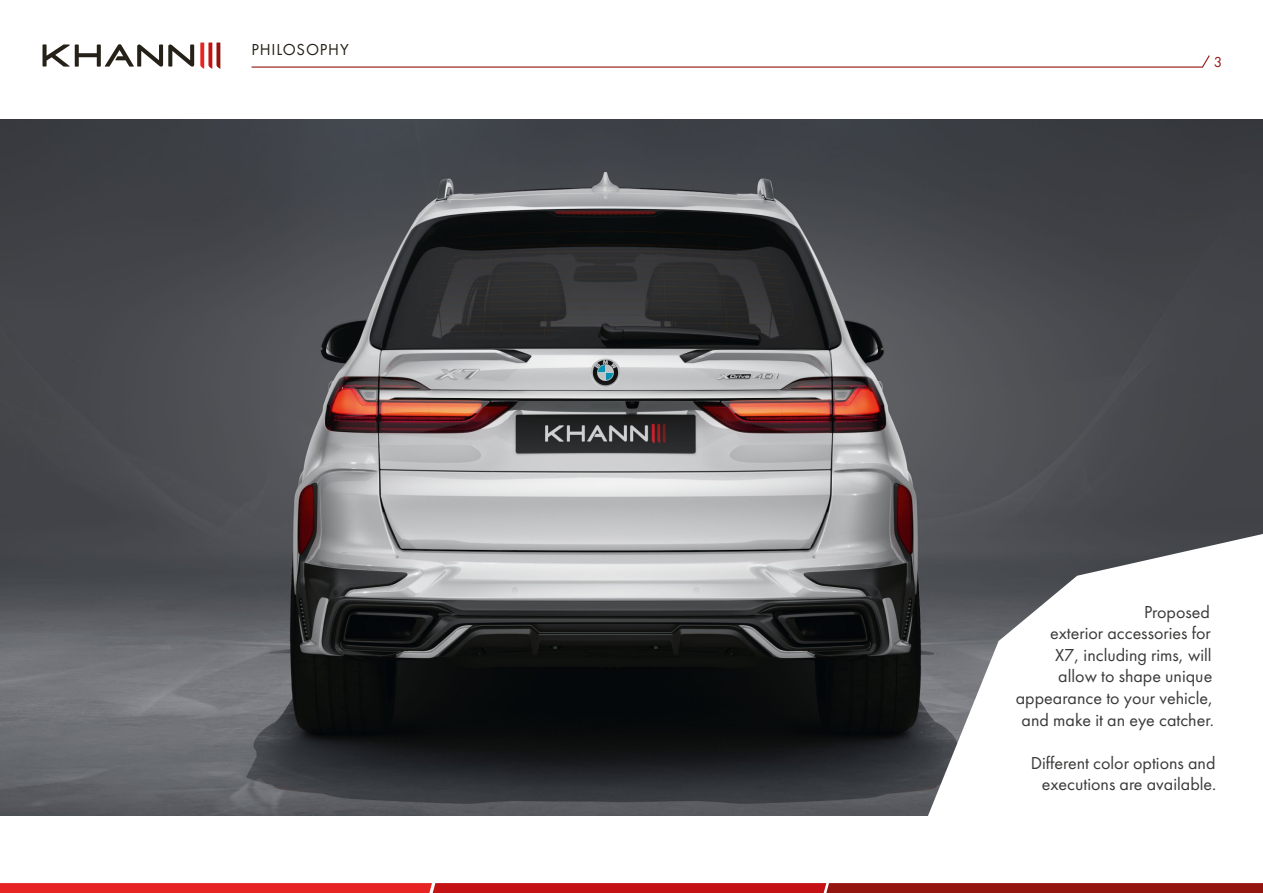
<style>
.page{position:relative;width:1263px;height:893px;background:#fff}
.page>*{position:absolute;margin:0;border:0;box-sizing:border-box;transform-origin:0 0}
.t1{font:18px/21.6px "Futura Book C";color:#393a38;text-align:right}
.t2{font:16.5px "Futura Book C";letter-spacing:.05em;color:#262118}
.t3{font:15px "Futura Book C";color:#941410}
</style>
<div class="page">
<img style="left:0;top:120px;width:1263px;height:696px">
<svg style="left:897px;top:534px;width:366px;height:282px"></svg>
<svg style="left:43px;top:44px;width:151px;height:23px"></svg>
<svg style="left:200px;top:43px;width:20px;height:26px"></svg>
<svg style="left:251px;top:55px;width:959px;height:13px"></svg>
<svg style="left:0;top:883px;width:1263px;height:10px;background:#c01b1a"></svg>
<p class="t2" style="left:252px;top:41px;width:99px">PHILOSOPHY</p>
<p class="t3" style="left:1214px;top:54px;width:10px">3</p>
<p class="t1" style="left:1016px;top:601px;width:200px">Proposed<br>exterior accessories for<br>X7, including rims, will allow to shape unique appearance to your vehicle, and make it an eye catcher.</p>
<p class="t1" style="left:1031px;top:752px;width:187px">Different color options and executions are available.</p>
</div>
